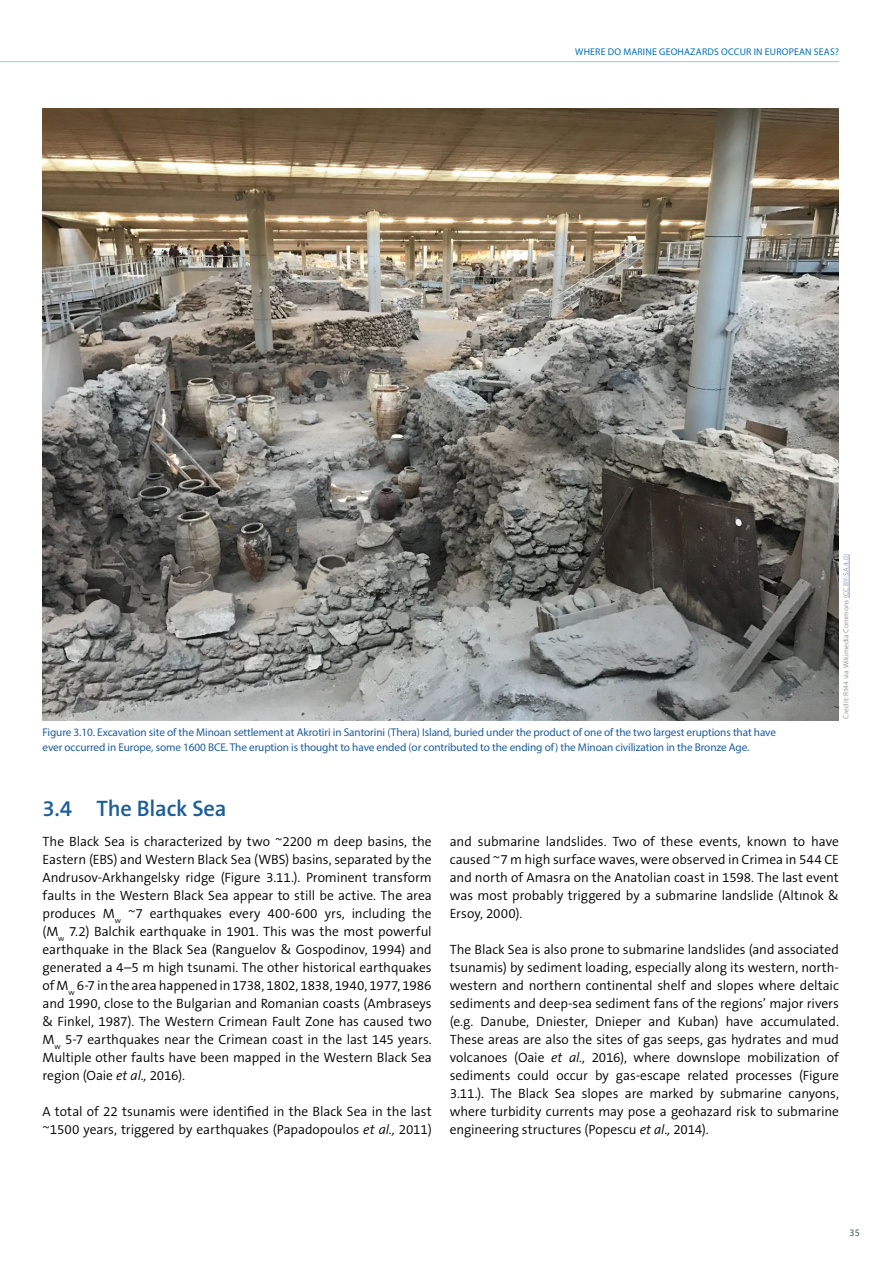
<style>
.page{position:relative;width:893px;height:1263px;background:#fff}
.page>*{position:absolute;margin:0;border:0;box-sizing:border-box;transform-origin:0 0}
.t1{font:600 22.5px "The Sans B6";letter-spacing:-.01em;color:#1d5d9c}
.t2{font:300 13.5px/18px "The Sans B4";letter-spacing:-.005em;color:#000;text-align:justify}
.t3{font:11.25px/15px "Myriad Pro";letter-spacing:-.01em;color:#1d5d9c}
.t4{font:9.9px "Myriad Pro";color:#355663}
.t5{font:9.75px "Myriad Pro";letter-spacing:.02em;color:#0071b9}
.t6{font:7.5px "Myriad Pro";letter-spacing:.015em;color:#9d9d9c}
.s1{color:#95a4cd}
.s2{font-style:italic}
</style>
<div class="page">
<hr style="left:0;top:61px;width:839px;height:1px;background:#95cbed">
<img style="left:43px;top:108px;width:796px;height:613px">
<hr style="left:849px;top:554px;width:1px;height:44px;background:#95a4cd">
<p class="t5" style="left:575px;top:45px;width:265px">WHERE DO MARINE GEOHAZARDS OCCUR IN EUROPEAN SEAS?</p>
<p class="t3" style="left:43px;top:725px;width:735px">Figure 3.10. Excavation site of the Minoan settlement at Akrotiri in Santorini (Thera) Island, buried under the product of one of the two largest eruptions that have ever occurred in Europe, some 1600 BCE. The eruption is thought to have ended (or contributed to the ending of) the Minoan civilization in the Bronze Age.</p>
<p class="t6" style="left:841px;top:718px;width:166px;rotate:-90deg">Credit: Rt44 via Wikimedia Commons <span class="s1">(CC BY-SA 4.0)</span></p>
<h1 class="t1" style="left:43px;top:797px;width:185px">3.4 The Black Sea</h1>
<p class="t2" style="left:43px;top:833px;width:391px">The Black Sea is characterized by two ~2200 m deep basins, the Eastern (EBS) and Western Black Sea (WBS) basins, separated by the Andrusov-Arkhangelsky ridge (Figure 3.11.). Prominent transform faults in the Western Black Sea appear to still be active. The area produces M<sub>w</sub> ~7 earthquakes every 400-600 yrs, including the (M<sub>w</sub> 7.2) Balchik earthquake in 1901. This was the most powerful earthquake in the Black Sea (Ranguelov &amp; Gospodinov, 1994) and generated a 4–5 m high tsunami. The other historical earthquakes of M<sub>w</sub> 6-7 in the area happened in 1738, 1802, 1838, 1940, 1977, 1986 and 1990, close to the Bulgarian and Romanian coasts (Ambraseys &amp; Finkel, 1987). The Western Crimean Fault Zone has caused two M<sub>w</sub> 5-7 earthquakes near the Crimean coast in the last 145 years.<br>Multiple other faults have been mapped in the Western Black Sea region (Oaie <span class="s2">et al.,</span> 2016).</p>
<p class="t2" style="left:43px;top:1103px;width:391px">A total of 22 tsunamis were identified in the Black Sea in the last ~1500 years, triggered by earthquakes (Papadopoulos <span class="s2">et al.,</span> 2011)</p>
<p class="t2" style="left:450px;top:833px;width:391px">and submarine landslides. Two of these events, known to have caused ~7 m high surface waves, were observed in Crimea in 544 CE and north of Amasra on the Anatolian coast in 1598. The last event was most probably triggered by a submarine landslide (Altınok &amp; Ersoy, 2000).</p>
<p class="t2" style="left:450px;top:941px;width:391px">The Black Sea is also prone to submarine landslides (and associated tsunamis) by sediment loading, especially along its western, north&shy;western and northern continental shelf and slopes where deltaic sediments and deep-sea sediment fans of the regions’ major rivers (e.g. Danube, Dniester, Dnieper and Kuban) have accumulated.<br>These areas are also the sites of gas seeps, gas hydrates and mud volcanoes (Oaie <span class="s2">et al.,</span> 2016), where downslope mobilization of sediments could occur by gas-escape related processes (Figure 3.11.). The Black Sea slopes are marked by submarine canyons, where turbidity currents may pose a geohazard risk to submarine engineering structures (Popescu <span class="s2">et al.,</span> 2014).</p>
<p class="t4" style="left:850px;top:1226px;width:12px">35</p>
</div>
